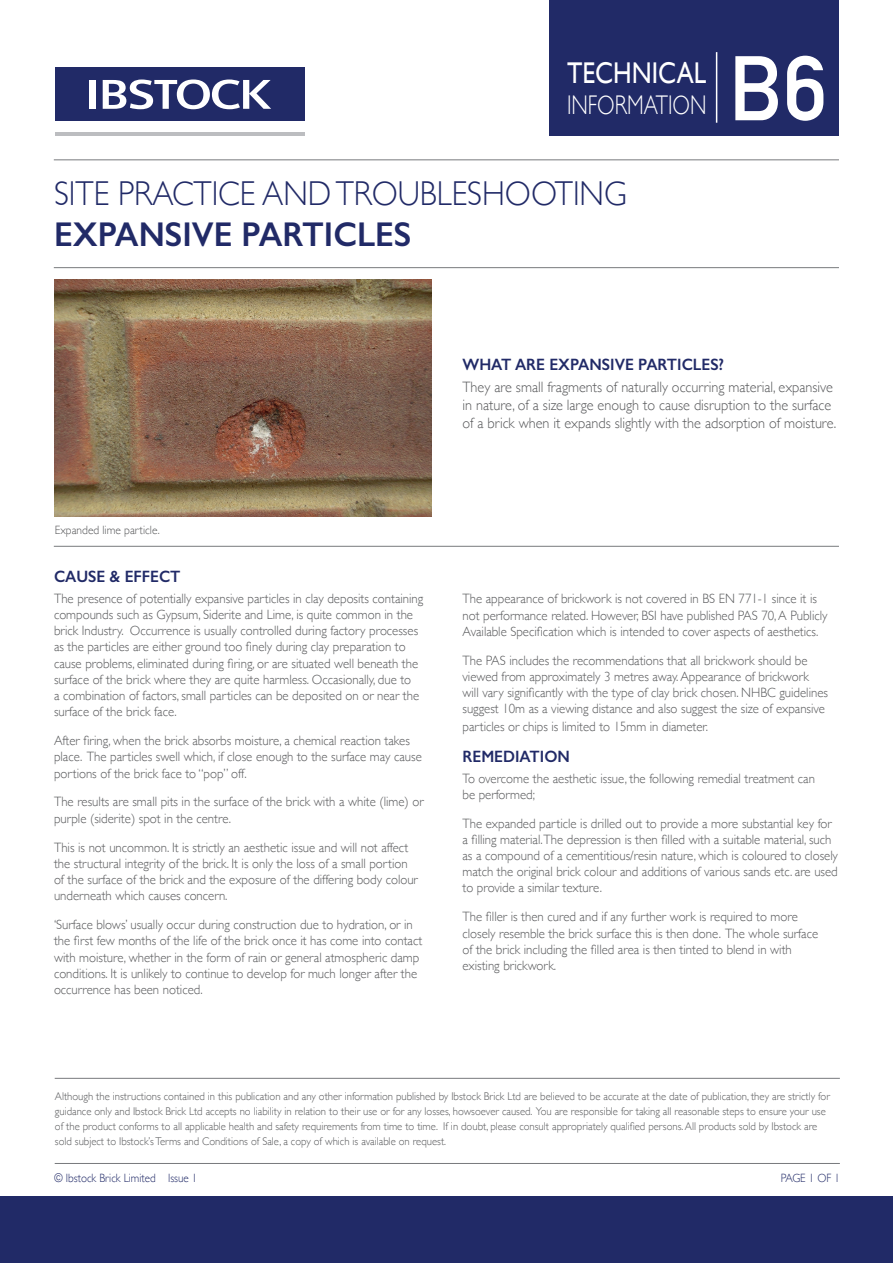
<style>
.page{position:relative;width:893px;height:1263px;background:#fff}
.page>*{position:absolute;margin:0;border:0;box-sizing:border-box;transform-origin:0 0}
.t1{font:700 90px "DIN Alternate";color:#fff;scale:.95 1}
.t2{font:300 34.5px/41.4px "Gill Sans";color:#212a67;scale:.92 1}
.t3{font:30px "Gill Sans";color:#fff;scale:.85 1}
.t4{font:300 27px "Gill Sans";color:#fff;scale:.79 1}
.t5{font:600 16.5px "Gill Sans";color:#212a67;scale:.94 1}
.t6{font:300 15px/18px "Gill Sans";color:#57585a;scale:.95 1}
.t7{font:300 13.5px/16.2px "Gill Sans";color:#57585a;scale:.95 1}
.t8{font:300 12px "Gill Sans";color:#212a67;scale:.92 1}
.t9{font:300 12px "Gill Sans";color:#57585a;scale:.95 1}
.t10{font:300 11.25px/15px "Gill Sans";color:#57585a;scale:.95 1}
.s1{font-weight:600}
</style>
<div class="page">
<div style="left:0;top:1196px;width:893px;height:67px;background:#212a67"></div>
<hr style="left:55px;top:1078px;width:785px;height:1px;background:#787a7d">
<hr style="left:55px;top:1163px;width:785px;height:1px;background:#787a7d">
<hr style="left:54px;top:160px;width:785px;height:1px;background:#787a7d">
<hr style="left:54px;top:267px;width:785px;height:1px;background:#787a7d">
<hr style="left:54px;top:546px;width:785px;height:1px;background:#787a7d">
<hr style="left:56px;top:132px;width:249px;height:4px;background:#bcbdc0">
<div style="left:55px;top:68px;width:250px;height:53px;background:#212a67"></div>
<svg style="left:103px;top:80px;width:168px;height:29px"></svg>
<div style="left:89px;top:80px;width:7px;height:29px;background:#fff"></div>
<div style="left:549px;top:0;width:290px;height:135px;background:#212a67"></div>
<hr style="left:716px;top:52px;width:1px;height:71px;background:#fff">
<img style="left:55px;top:279px;width:376px;height:238px">
<p class="t3" style="left:567px;top:55px;width:165px">TECHNICAL</p>
<p class="t4" style="left:567px;top:84px;width:178px">INFORMATION</p>
<p class="t2" style="left:54px;top:171px;width:624px">SITE PRACTICE AND TROUBLESHOOTING<br><span class="s1">EXPANSIVE PARTICLES</span></p>
<p class="t1" style="left:729px;top:20px;width:105px">B6</p>
<p class="t9" style="left:55px;top:521px;width:112px">Expanded lime particle.</p>
<p class="t5" style="left:54px;top:567px;width:136px">CAUSE &amp; EFFECT</p>
<p class="t7" style="left:54px;top:590px;width:390px">The presence of potentially expansive particles in clay deposits containing compounds such as Gypsum, Siderite and Lime, is quite common in the brick Industry. Occurrence is usually controlled during factory processes as the particles are either ground too finely during clay preparation to cause problems, eliminated during firing, or are situated well beneath the surface of the brick where they are quite harmless. Occasionally, due to<br>a combination of factors, small particles can be deposited on or near the surface of the brick face.</p>
<p class="t7" style="left:54px;top:732px;width:389px">After firing, when the brick absorbs moisture, a chemical reaction takes place. The particles swell which, if close enough to the surface may cause portions of the brick face to “pop” off.</p>
<p class="t7" style="left:54px;top:793px;width:391px">The results are small pits in the surface of the brick with a white (lime) or purple (siderite) spot in the centre.</p>
<p class="t7" style="left:54px;top:838px;width:385px">This is not uncommon. It is strictly an aesthetic issue and will not affect the structural integrity of the brick. It is only the loss of a small portion of the surface of the brick and the exposure of the differing body colour underneath which causes concern.</p>
<p class="t7" style="left:54px;top:916px;width:389px">‘Surface blows’ usually occur during construction due to hydration, or in the first few months of the life of the brick once it has come into contact with moisture, whether in the form of rain or general atmospheric damp conditions. It is unlikely to continue to develop for much longer after the occurrence has been noticed.</p>
<p class="t5" style="left:462px;top:354px;width:280px">WHAT ARE EXPANSIVE PARTICLES?</p>
<p class="t6" style="left:462px;top:377px;width:395px">They are small fragments of naturally occurring material, expansive in nature, of a size large enough to cause disruption to the surface of a brick when it expands slightly with the adsorption of moisture.</p>
<p class="t7" style="left:462px;top:590px;width:386px">The appearance of brickwork is not covered in BS EN 771-1 since it is not performance related. However, BSI have published PAS 70, A Publicly<br>Available Specification which is intended to cover aspects of aesthetics.</p>
<p class="t7" style="left:462px;top:651px;width:386px">The PAS includes the recommendations that all brickwork should be viewed from approximately 3 metres away. Appearance of brickwork will vary significantly with the type of clay brick chosen. NHBC guidelines suggest 10m as a viewing distance and also suggest the size of expansive</p>
<p class="t7" style="left:462px;top:718px;width:260px">particles or chips is limited to 15mm in diameter.</p>
<p class="t5" style="left:462px;top:746px;width:116px">REMEDIATION</p>
<p class="t7" style="left:462px;top:769px;width:373px">To overcome the aesthetic issue, the following remedial treatment can be performed;</p>
<p class="t7" style="left:462px;top:814px;width:397px">The expanded particle is drilled out to provide a more substantial key for a filling material.The depression is then filled with a suitable material, such as a compound of a cementitious/resin nature, which is coloured to closely match the original brick colour and additions of various sands etc. are used to provide a similar texture.</p>
<p class="t7" style="left:462px;top:908px;width:376px">The filler is then cured and if any further work is required to more closely resemble the brick surface this is then done. The whole surface of the brick including the filled area is then tinted to blend in with existing brickwork.</p>
<p class="t10" style="left:55px;top:1088px;width:817px">Although the instructions contained in this publication and any other information published by Ibstock Brick Ltd are believed to be accurate at the date of publication, they are strictly for guidance only and Ibstock Brick Ltd accepts no liability in relation to their use or for any losses, howsoever caused. You are responsible for taking all reasonable steps to ensure your use of the product conforms to all applicable health and safety requirements from time to time. If in doubt, please consult appropriately qualified persons. All products sold by Ibstock are sold subject to Ibstock’s Terms and Conditions of Sale, a copy of which is available on request.</p>
<p class="t8" style="left:781px;top:1168px;width:66px">PAGE 1 OF 1</p>
<p class="t8" style="left:54px;top:1168px;width:157px">© Ibstock Brick Limited Issue 1</p>
</div>
